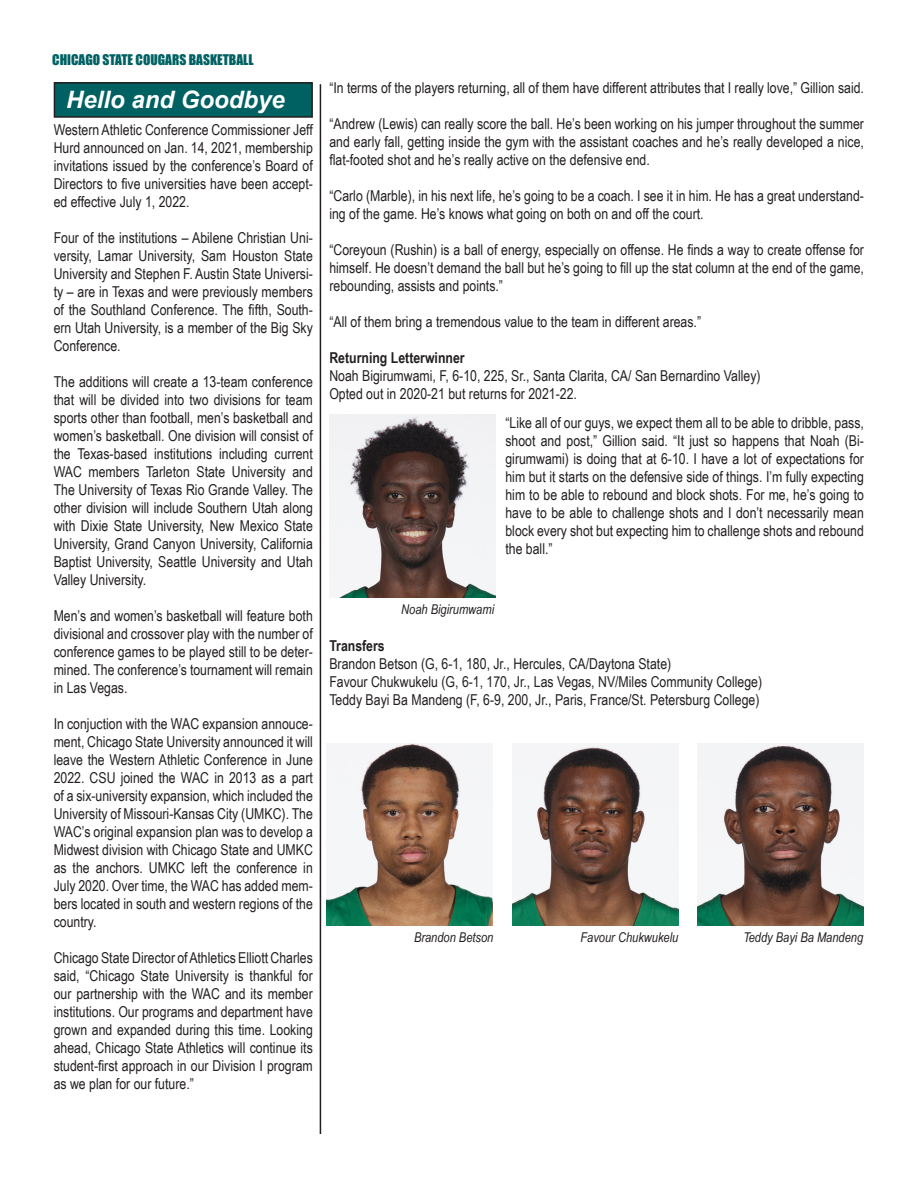
<style>
.page{position:relative;width:918px;height:1188px;background:#fff}
.page>*{position:absolute;margin:0;border:0;box-sizing:border-box;transform-origin:0 0}
.t1{font:italic 700 24px "Arial";color:#fff}
.t2{font:15px/18px "Arial Narrow";color:#231f20;text-align:justify}
.t3{font:700 15px "Arial Narrow";color:#231f20}
.t4{font:italic 13.5px "Arial Narrow";color:#231f20}
.t5{font:13.5px "Impact";color:#006163}
</style>
<div class="page">
<div style="left:54px;top:83px;width:258px;height:34px;background:#006163"></div>
<div style="left:54px;top:82px;width:259px;height:36px;border:2px solid #231f20"></div>
<hr style="left:320px;top:84px;width:1px;height:1050px;background:#231f20">
<img style="left:329px;top:415px;width:167px;height:182px">
<img style="left:326px;top:743px;width:166px;height:183px">
<img style="left:512px;top:743px;width:166px;height:183px">
<img style="left:698px;top:743px;width:166px;height:183px">
<p class="t5" style="left:52px;top:49px;width:203px">CHICAGO STATE COUGARS BASKETBALL</p>
<p class="t1" style="left:66px;top:84px;width:220px">Hello and Goodbye</p>
<p class="t2" style="left:54px;top:120px;width:261px">Western Athletic Conference Commissioner Jeff Hurd announced on Jan. 14, 2021, membership invitations issued by the conference’s Board of Directors to five universities have been accept&shy;ed effective July 1, 2022.</p>
<p class="t2" style="left:54px;top:228px;width:261px">Four of the institutions – Abilene Christian Uni&shy;versity, Lamar University, Sam Houston State University and Stephen F. Austin State Universi&shy;ty – are in Texas and were previously members of the Southland Conference. The fifth, South&shy;ern Utah University, is a member of the Big Sky Conference.</p>
<p class="t2" style="left:54px;top:372px;width:261px">The additions will create a 13-team conference that will be divided into two divisions for team sports other than football, men’s basketball and women’s basketball. One division will consist of the Texas-based institutions including current WAC members Tarleton State University and The University of Texas Rio Grande Valley. The other division will include Southern Utah along with Dixie State University, New Mexico State University, Grand Canyon University, California Baptist University, Seattle University and Utah Valley University.</p>
<p class="t2" style="left:54px;top:606px;width:261px">Men’s and women’s basketball will feature both divisional and crossover play with the number of conference games to be played still to be deter&shy;mined. The conference’s tournament will remain in Las Vegas.</p>
<p class="t2" style="left:54px;top:714px;width:261px">In conjuction with the WAC expansion annouce&shy;ment, Chicago State University announced it will leave the Western Athletic Conference in June 2022. CSU joined the WAC in 2013 as a part of a six-university expansion, which included the University of Missouri-Kansas City (UMKC). The WAC’s original expansion plan was to develop a Midwest division with Chicago State and UMKC as the anchors. UMKC left the conference in July 2020. Over time, the WAC has added mem&shy;bers located in south and western regions of the country.</p>
<p class="t2" style="left:54px;top:948px;width:261px">Chicago State Director of Athletics Elliott Charles said, “Chicago State University is thankful for our partnership with the WAC and its member institutions. Our programs and department have grown and expanded during this time. Looking ahead, Chicago State Athletics will continue its student-first approach in our Division I program as we plan for our future.”</p>
<p class="t2" style="left:329px;top:78px;width:536px">“In terms of the players returning, all of them have different attributes that I really love,” Gillion said.</p>
<p class="t2" style="left:329px;top:114px;width:536px">“Andrew (Lewis) can really score the ball. He’s been working on his jumper throughout the summer and early fall, getting inside the gym with the assistant coaches and he’s really developed a nice, flat-footed shot and he’s really active on the defensive end.</p>
<p class="t2" style="left:329px;top:186px;width:536px">“Carlo (Marble), in his next life, he’s going to be a coach. I see it in him. He has a great understand&shy;ing of the game. He’s knows what going on both on and off the court.</p>
<p class="t2" style="left:329px;top:240px;width:536px">“Coreyoun (Rushin) is a ball of energy, especially on offense. He finds a way to create offense for himself. He doesn’t demand the ball but he’s going to fill up the stat column at the end of the game, rebounding, assists and points.”</p>
<p class="t2" style="left:329px;top:312px;width:373px">“All of them bring a tremendous value to the team in different areas.”</p>
<p class="t3" style="left:329px;top:346px;width:137px">Returning Letterwinner</p>
<p class="t2" style="left:329px;top:366px;width:433px">Noah Bigirumwami, F, 6-10, 225, Sr., Santa Clarita, CA/ San Bernardino Valley)</p>
<p class="t2" style="left:329px;top:384px;width:249px">Opted out in 2020-21 but returns for 2021-22.</p>
<p class="t2" style="left:505px;top:413px;width:360px">“Like all of our guys, we expect them all to be able to dribble, pass, shoot and post,” Gillion said. “It just so happens that Noah (Bi&shy;girumwami) is doing that at 6-10. I have a lot of expectations for him but it starts on the defensive side of things. I’m fully expecting him to be able to rebound and block shots. For me, he’s going to have to be able to challenge shots and I don’t necessarily mean block every shot but expecting him to challenge shots and rebound the ball.”</p>
<p class="t4" style="left:401px;top:600px;width:94px">Noah Bigirumwami</p>
<p class="t3" style="left:329px;top:634px;width:57px">Transfers</p>
<p class="t2" style="left:329px;top:654px;width:343px">Brandon Betson (G, 6-1, 180, Jr., Hercules, CA/Daytona State)</p>
<p class="t2" style="left:329px;top:672px;width:434px">Favour Chukwukelu (G, 6-1, 170, Jr., Las Vegas, NV/Miles Community College)</p>
<p class="t2" style="left:329px;top:690px;width:432px">Teddy Bayi Ba Mandeng (F, 6-9, 200, Jr., Paris, France/St. Petersburg College)</p>
<p class="t4" style="left:414px;top:928px;width:81px">Brandon Betson</p>
<p class="t4" style="left:581px;top:928px;width:99px">Favour Chukwukelu</p>
<p class="t4" style="left:744px;top:928px;width:121px">Teddy Bayi Ba Mandeng</p>
</div>
